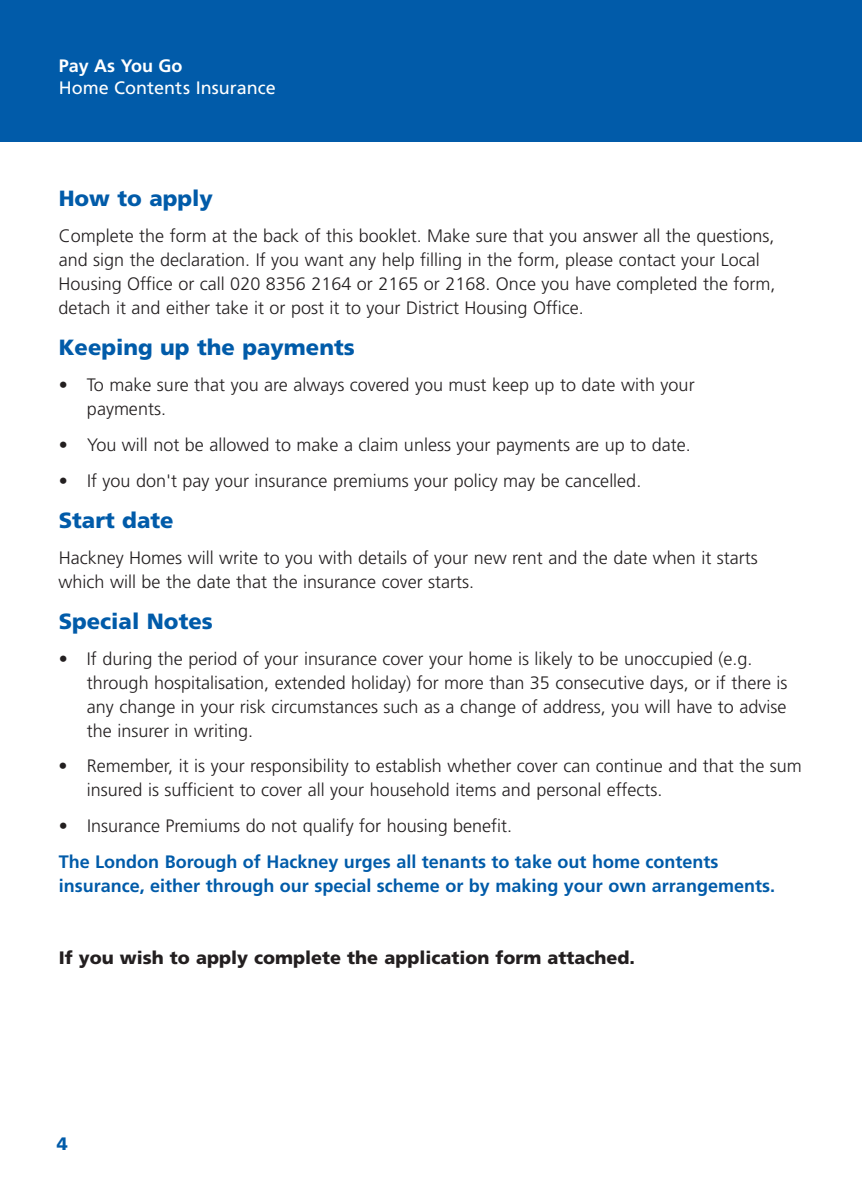
<style>
.page{position:relative;width:862px;height:1191px;background:#fff}
.page>*{position:absolute;margin:0;border:0;box-sizing:border-box;transform-origin:0 0}
.t1{font:900 22px "Frutiger";color:#015ba9}
.t2{font:300 18px/24px "Frutiger";color:#231f20}
.t3{font:700 18px/24px "Frutiger";color:#015ba9}
.t4{font:900 18px "Frutiger";color:#231f20}
.t5{font:18px "Frutiger";color:#fff}
.t6{font:700 18px "Frutiger";color:#fff}
.t7{font:900 18px "Frutiger";color:#015ba9}
</style>
<div class="page">
<div style="left:0;top:0;width:862px;height:142px;background:#015ba9"></div>
<p class="t6" style="left:59px;top:59px;width:125px">Pay As You Go</p>
<p class="t5" style="left:59px;top:81px;width:219px">Home Contents Insurance</p>
<p class="t1" style="left:59px;top:189px;width:156px">How to apply</p>
<p class="t2" style="left:59px;top:225px;width:718px">Complete the form at the back of this booklet. Make sure that you answer all the questions, and sign the declaration. If you want any help filling in the form, please contact your Local Housing Office or call 020 8356 2164 or 2165 or 2168. Once you have completed the form, detach it and either take it or post it to your District Housing Office.</p>
<p class="t1" style="left:59px;top:338px;width:298px">Keeping up the payments</p>
<p class="t2" style="left:87px;top:374px;width:609px;text-indent:-28px">• To make sure that you are always covered you must keep up to date with your payments.</p>
<p class="t2" style="left:59px;top:434px;width:633px">• You will not be allowed to make a claim unless your payments are up to date.</p>
<p class="t2" style="left:59px;top:470px;width:584px">• If you don't pay your insurance premiums your policy may be cancelled.</p>
<p class="t1" style="left:59px;top:511px;width:116px">Start date</p>
<p class="t2" style="left:59px;top:547px;width:701px">Hackney Homes will write to you with details of your new rent and the date when it starts which will be the date that the insurance cover starts.</p>
<p class="t1" style="left:59px;top:612px;width:156px">Special Notes</p>
<p class="t2" style="left:87px;top:648px;width:702px;text-indent:-28px">• If during the period of your insurance cover your home is likely to be unoccupied (e.g. through hospitalisation, extended holiday) for more than 35 consecutive days, or if there is any change in your risk circumstances such as a change of address, you will have to advise the insurer in writing.</p>
<p class="t2" style="left:87px;top:755px;width:716px;text-indent:-28px">• Remember, it is your responsibility to establish whether cover can continue and that the sum insured is sufficient to cover all your household items and personal effects.</p>
<p class="t2" style="left:59px;top:814px;width:455px">• Insurance Premiums do not qualify for housing benefit.</p>
<p class="t3" style="left:59px;top:850px;width:718px">The London Borough of Hackney urges all tenants to take out home contents insurance, either through our special scheme or by making your own arrangements.</p>
<p class="t4" style="left:59px;top:950px;width:578px">If you wish to apply complete the application form attached.</p>
<p class="t7" style="left:57px;top:1136px;width:13px">4</p>
</div>
